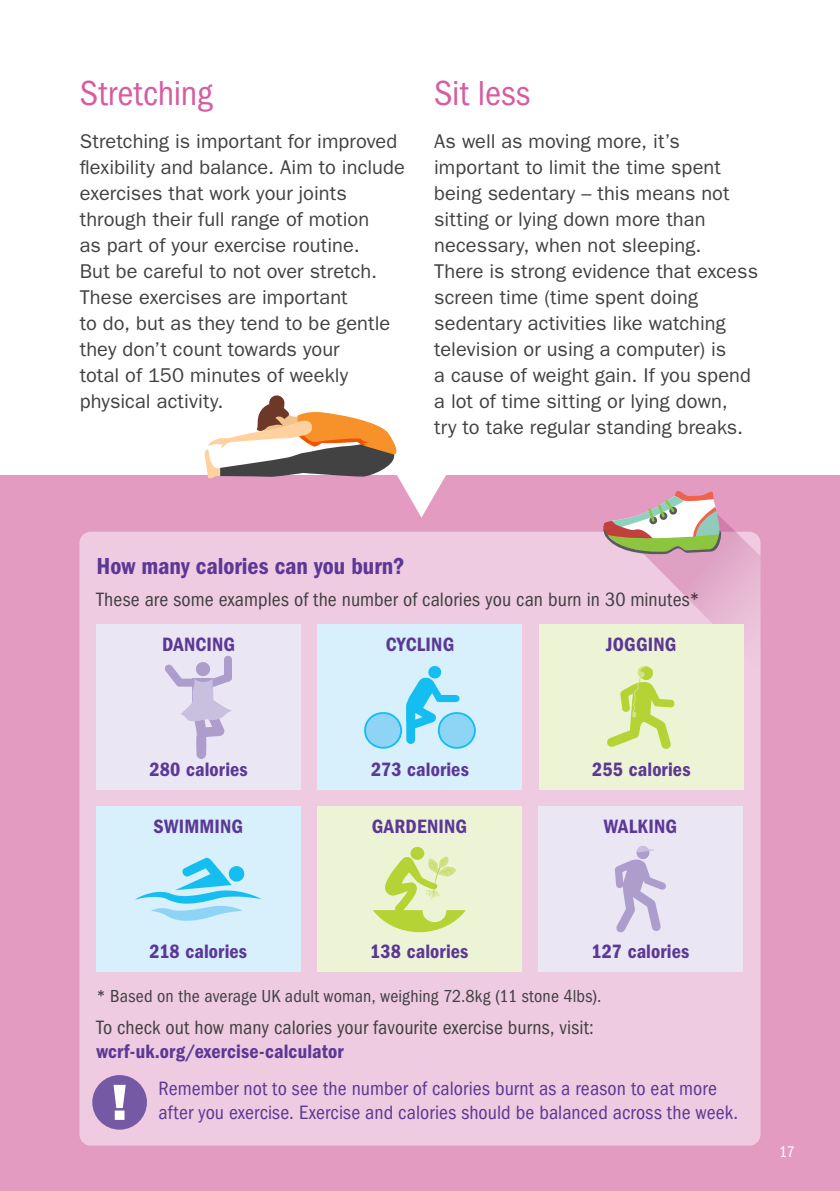
<style>
.page{position:relative;width:840px;height:1191px;background:#fff}
.page>*{position:absolute;margin:0;border:0;box-sizing:border-box;transform-origin:0 0}
.t1{font:condensed 36px "ITC Franklin Gothic Std";letter-spacing:.005em;color:#d65da0}
.t2{font:24px "ITC Franklin Gothic Std Dm Cd";color:#5c3896}
.t3{font:20px/26px "ITC Franklin Gothic Std";letter-spacing:.005em;color:#414042}
.t4{font:condensed 20px/24px "ITC Franklin Gothic Std";letter-spacing:.005em;color:#414042}
.t5{font:condensed 20px/24px "ITC Franklin Gothic Std";letter-spacing:.005em;color:#5c3896}
.t6{font:20px "ITC Franklin Gothic Std Dm Cd";letter-spacing:.005em;color:#5c3896}
.t7{font:condensed 18px "ITC Franklin Gothic Std";letter-spacing:.005em;color:#414042}
.t8{font:condensed 16px "ITC Franklin Gothic Std";color:#fff}
.s1{font-family:"ITC Franklin Gothic Std Dm Cd";font-stretch:normal;color:#5c3896}
</style>
<div class="page">
<div style="left:0;top:475px;width:839px;height:716px;background:#e39bc2"></div>
<div style="left:79px;top:531px;width:681px;height:614px;background:#eecbe0;border-radius:11px"></div>
<div style="left:317px;top:625px;width:205px;height:165px;background:#d8effc"></div>
<svg style="left:364px;top:666px;width:111px;height:83px"></svg>
<div style="left:406px;top:701px;width:9px;height:23px;background:#15bef0;border-radius:4px"></div>
<div style="left:317px;top:806px;width:204px;height:165px;background:#edf4d5"></div>
<div style="left:410px;top:847px;width:14px;height:13px;background:#b5d334;border-radius:50%"></div>
<svg style="left:373px;top:856px;width:92px;height:76px"></svg>
<div style="left:539px;top:625px;width:204px;height:165px;background:#edf4d5"></div>
<svg style="left:601px;top:491px;width:159px;height:258px"></svg>
<div style="left:538px;top:806px;width:204px;height:165px;background:#eae6f3"></div>
<div style="left:635px;top:846px;width:14px;height:13px;background:#ac9dcc;border-radius:50%"></div>
<svg style="left:615px;top:859px;width:51px;height:74px"></svg>
<svg style="left:636px;top:846px;width:18px;height:6px"></svg>
<div style="left:96px;top:625px;width:204px;height:165px;background:#eae6f3"></div>
<div style="left:224px;top:656px;width:8px;height:25px;background:#ac9dcc;border-radius:4px"></div>
<svg style="left:165px;top:662px;width:67px;height:97px"></svg>
<div style="left:96px;top:806px;width:204px;height:165px;background:#d8effc"></div>
<svg style="left:135px;top:857px;width:127px;height:64px"></svg>
<svg style="left:204px;top:395px;width:242px;height:122px"></svg>
<div style="left:92px;top:1075px;width:55px;height:54px;background:#7559a5;border-radius:50%"></div>
<svg style="left:113px;top:1084px;width:13px;height:35px"></svg>
<p class="t1" style="left:80px;top:73px;width:134px">Stretching</p>
<p class="t3" style="left:80px;top:128px;width:326px">Stretching is important for improved flexibility and balance. Aim to include exercises that work your joints through their full range of motion<br>as part of your exercise routine.<br>But be careful to not over stretch.<br>These exercises are important<br>to do, but as they tend to be gentle they don’t count towards your<br>total of 150 minutes of weekly physical activity.</p>
<p class="t1" style="left:434px;top:73px;width:98px">Sit less</p>
<p class="t3" style="left:434px;top:128px;width:325px">As well as moving more, it’s important to limit the time spent being sedentary – this means not sitting or lying down more than necessary, when not sleeping.<br>There is strong evidence that excess screen time (time spent doing sedentary activities like watching television or using a computer) is<br>a cause of weight gain. If you spend a lot of time sitting or lying down,<br>try to take regular standing breaks.</p>
<p class="t2" style="left:96px;top:553px;width:309px">How many calories can you burn?</p>
<p class="t4" style="left:96px;top:587px;width:604px">These are some examples of the number of calories you can burn in 30 minutes*</p>
<p class="t6" style="left:162px;top:633px;width:75px">DANCING</p>
<p class="t6" style="left:385px;top:633px;width:70px">CYCLING</p>
<p class="t6" style="left:606px;top:633px;width:72px">JOGGING</p>
<p class="t6" style="left:149px;top:757px;width:100px">280 calories</p>
<p class="t6" style="left:371px;top:757px;width:99px">273 calories</p>
<p class="t6" style="left:592px;top:757px;width:100px">255 calories</p>
<p class="t6" style="left:153px;top:815px;width:91px">SWIMMING</p>
<p class="t6" style="left:371px;top:815px;width:97px">GARDENING</p>
<p class="t6" style="left:603px;top:815px;width:75px">WALKING</p>
<p class="t6" style="left:149px;top:939px;width:99px">218 calories</p>
<p class="t6" style="left:370px;top:939px;width:100px">138 calories</p>
<p class="t6" style="left:591px;top:939px;width:99px">127 calories</p>
<p class="t7" style="left:96px;top:986px;width:506px">* Based on the average UK adult woman, weighing 72.8kg (11 stone 4lbs).</p>
<p class="t4" style="left:96px;top:1015px;width:499px">To check out how many calories your favourite exercise burns, visit: <span class="s1">wcrf-uk.org/exercise-calculator</span></p>
<p class="t5" style="left:158px;top:1076px;width:581px">Remember not to see the number of calories burnt as a reason to eat more after you exercise. Exercise and calories should be balanced across the week.</p>
<p class="t8" style="left:778px;top:1142px;width:17px">17</p>
</div>
